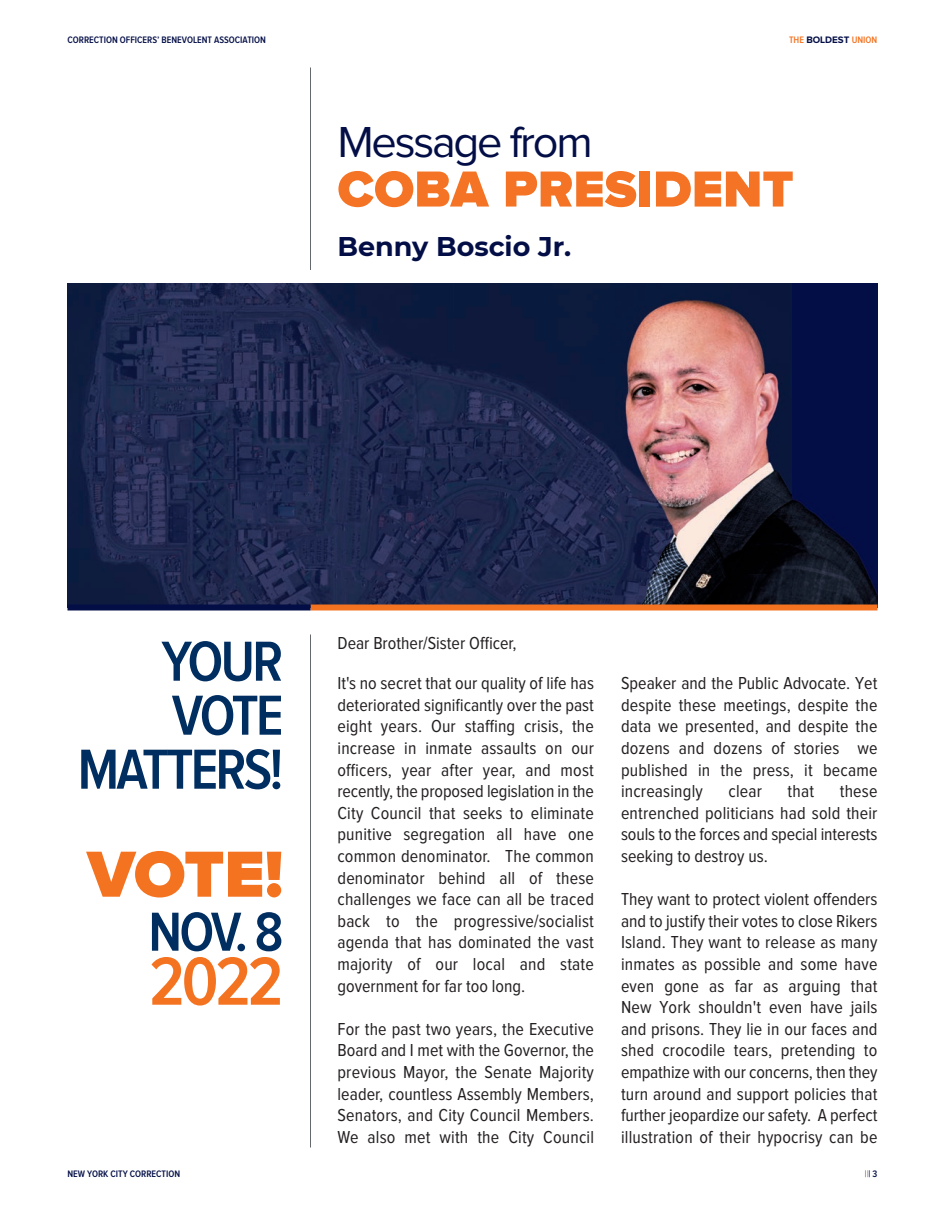
<style>
.page{position:relative;width:945px;height:1215px;background:#fff}
.page>*{position:absolute;margin:0;border:0;box-sizing:border-box;transform-origin:0 0}
.t1{font:600 70.5px "Proxima Nova Cond";color:#f47321}
.t2{font:900 67.5px "Proxima Nova";color:#f47321}
.t3{font:600 58.5px/54px "Proxima Nova Cond";letter-spacing:-.05em;color:#002e60;text-align:right}
.t4{font:600 57px "Proxima Nova Cond";color:#002e60}
.t5{font:900 52.5px "Proxima Nova";color:#f47325}
.t6{font:45px "Proxima Nova";letter-spacing:-.05em;color:#030e46}
.t7{font:700 27px "Montserrat";color:#030e46}
.t8{font:18px/21.6px "Proxima Nova Cond";letter-spacing:.01em;color:#231f20;text-align:justify}
.t9{font:600 9.75px "Proxima Nova Cond";color:#030e46}
.t10{font:600 9.75px "Proxima Nova Cond";color:#f47321}
.s1{font-family:"Proxima Nova";font-weight:700;color:#030e46}
.s2{color:#64696d}
.s3{color:#f47321}
</style>
<div class="page">
<hr style="left:310px;top:68px;width:1px;height:202px;background:#64696d">
<hr style="left:310px;top:634px;width:1px;height:514px;background:#64696d">
<svg style="left:68px;top:283px;width:810px;height:321px;background:#07103f"></svg>
<img style="left:68px;top:284px;width:723px;height:320px">
<div style="left:310px;top:604px;width:568px;height:6px;background:#f47321"></div>
<div style="left:68px;top:604px;width:242px;height:6px;background:#030e46"></div>
<p class="t9" style="left:67px;top:37px;width:200px">CORRECTION OFFICERS’ BENEVOLENT ASSOCIATION</p>
<p class="t10" style="left:789px;top:37px;width:90px">THE <span class="s1">BOLDEST</span> UNION</p>
<h3 class="t6" style="left:338px;top:127px;width:257px">Message from</h3>
<h3 class="t5" style="left:338px;top:172px;width:458px">COBA PRESIDENT</h3>
<h3 class="t7" style="left:338px;top:230px;width:235px">benny boscio Jr.</h3>
<h3 class="t3" style="left:78px;top:640px;width:207px">YOUR<br>VOTE<br>MATTERS!</h3>
<h2 class="t2" style="left:87px;top:852px;width:198px">VOTE!</h2>
<h3 class="t4" style="left:148px;top:913px;width:137px">NOV. 8</h3>
<h1 class="t1" style="left:149px;top:958px;width:136px">2022</h1>
<p class="t8" style="left:338px;top:634px;width:181px">Dear Brother/Sister Officer,</p>
<p class="t8" style="left:338px;top:674px;width:258px">It's no secret that our quality of life has deteriorated significantly over the past eight years. Our staffing crisis, the increase in inmate assaults on our officers, year after year, and most recently, the proposed legislation in the City Council that seeks to eliminate punitive segregation all have one common denominator. The common denominator behind all of these challenges we face can all be traced back to the progressive/socialist agenda that has dominated the vast majority of our local and state government for far too long.</p>
<p class="t8" style="left:338px;top:1020px;width:258px">For the past two years, the Executive Board and I met with the Governor, the previous Mayor, the Senate Majority leader, countless Assembly Members, Senators, and City Council Members.<br>We also met with the City Council</p>
<p class="t8" style="left:621px;top:674px;width:258px">Speaker and the Public Advocate. Yet despite these meetings, despite the data we presented, and despite the dozens and dozens of stories we published in the press, it became increasingly</p>
<p class="t8" style="left:621px;top:782px;width:258px;text-indent:219px">these entrenched politicians had sold their souls to the forces and special interests seeking to destroy us.</p>
<p class="t8" style="left:621px;top:890px;width:258px">They want to protect violent offenders and to justify their votes to close Rikers Island. They want to release as many inmates as possible and some have even gone as far as arguing that New York shouldn't even have jails and prisons. They lie in our faces and shed crocodile tears, pretending to empathize with our concerns, then they turn around and support policies that further jeopardize our safety. A perfect illustration of their hypocrisy can be</p>
<p class="t8" style="left:729px;top:782px;width:35px">clear</p>
<p class="t8" style="left:788px;top:782px;width:28px">that</p>
<p class="t9" style="left:67px;top:1171px;width:114px">NEW YORK CITY CORRECTION</p>
<p class="t9" style="left:865px;top:1171px;width:14px"><span class="s2">|</span><span class="s3">|</span>| 3</p>
</div>
